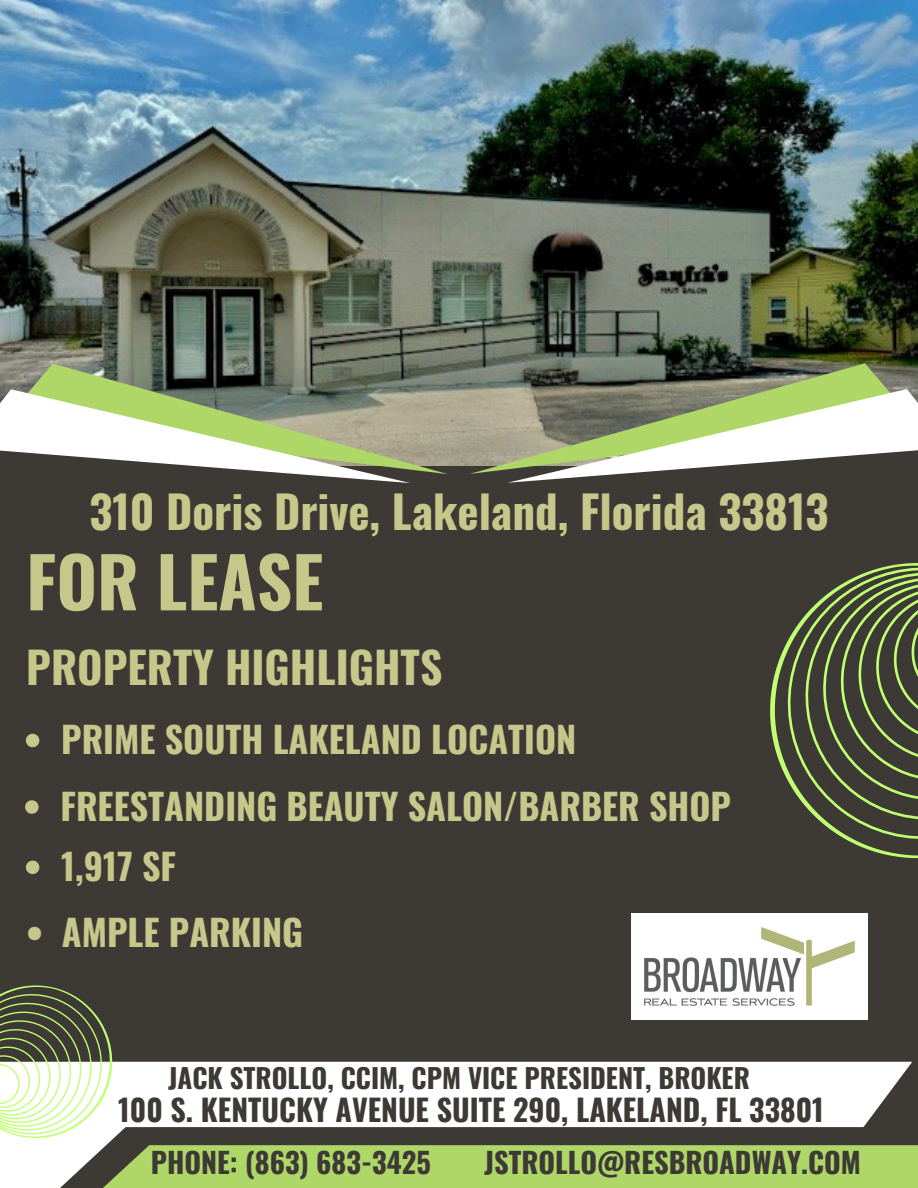
<style>
.page{position:relative;width:918px;height:1188px;background:#3d3935}
.page>*{position:absolute;margin:0;border:0;box-sizing:border-box;transform-origin:0 0}
.t1{font:700 69.45px "Oswald";color:#c4c88a}
.t2{font:700 45px "Oswald";color:#c4c88a}
.t3{font:700 43.5px "Oswald";color:#c4c88a}
.t4{font:700 36px "Oswald";color:#c4c88a}
.t5{font:700 30px "Oswald";color:#3d3935}
.t6{font:700 28.5px "Oswald";color:#3d3935}
.t7{font:700 27px "Oswald";color:#3d3935}
</style>
<div class="page">
<img style="left:0;top:0;width:918px;height:466px">
<svg style="left:470px;top:363px;width:443px;height:111px;background:#757b63"></svg>
<svg style="left:507px;top:389px;width:411px;height:94px"></svg>
<svg style="left:5px;top:364px;width:443px;height:110px;background:#767f67"></svg>
<svg style="left:0;top:389px;width:411px;height:94px"></svg>
<img style="left:632px;top:914px;width:236px;height:43px">
<svg style="left:711px;top:563px;width:207px;height:355px"></svg>
<svg style="left:0;top:957px;width:918px;height:231px"></svg>
<svg style="left:26px;top:734px;width:13px;height:13px"></svg>
<svg style="left:25px;top:800px;width:14px;height:14px"></svg>
<svg style="left:26px;top:861px;width:13px;height:13px"></svg>
<p class="t2" style="left:89px;top:476px;width:741px">310 Doris Drive, Lakeland, Florida 33813</p>
<h3 class="t1" style="left:26px;top:528px;width:299px">FOR LEASE</h3>
<h1 class="t3" style="left:26px;top:633px;width:418px">PROPERTY HIGHLIGHTS</h1>
<h4 class="t4" style="left:61px;top:711px;width:517px">PRIME SOUTH LAKELAND LOCATION</h4>
<p class="t4" style="left:60px;top:778px;width:672px">FREESTANDING BEAUTY SALON/BARBER SHOP</p>
<p class="t4" style="left:61px;top:838px;width:117px">1,917 SF</p>
<p class="t4" style="left:26px;top:904px;width:278px">• AMPLE PARKING</p>
<h2 class="t7" style="left:168px;top:1057px;width:583px">JACK STROLLO, CCIM, CPM VICE PRESIDENT, BROKER</h2>
<p class="t5" style="left:118px;top:1086px;width:707px">100 S. KENTUCKY AVENUE SUITE 290, LAKELAND, FL 33801</p>
<p class="t6" style="left:484px;top:1140px;width:378px">JSTROLLO@RESBROADWAY.COM</p>
<p class="t6" style="left:151px;top:1140px;width:281px">PHONE: (863) 683-3425</p>
</div>
